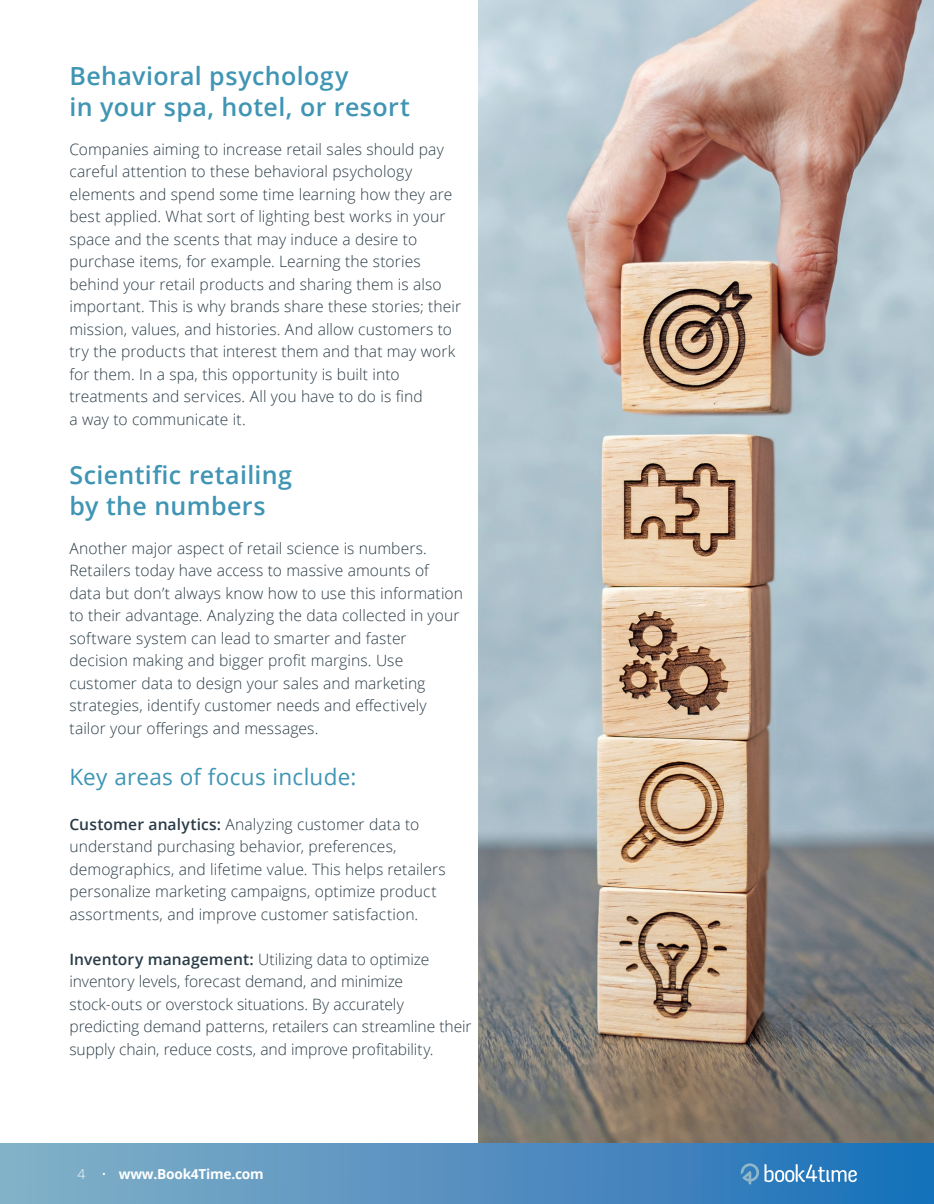
<style>
.page{position:relative;width:934px;height:1204px;background:#fff}
.page>*{position:absolute;margin:0;border:0;box-sizing:border-box;transform-origin:0 0}
.t1{font:600 25px/31.2px "Open Sans";letter-spacing:.015em;color:#3f95b3}
.t2{font:22.5px "Open Sans";letter-spacing:.015em;color:#3f95b3}
.t3{font:300 15.62px/22.5px "Open Sans";letter-spacing:.005em;color:#2a3b46}
.t4{font:700 13.75px "Open Sans";letter-spacing:-.02em;color:#fff}
.s1{font-weight:600}
.s2{font-weight:300}
</style>
<div class="page">
<img style="left:478px;top:0;width:456px;height:1143px">
<div style="left:0;top:1143px;width:934px;height:61px;background:linear-gradient(to right,#88b1c8,#1c6fb9)"></div>
<svg style="left:741px;top:1163px;width:116px;height:21px;background:#5b98ca"></svg>
<h1 class="t1" style="left:69px;top:60px;width:342px">Behavioral psychology<br>in your spa, hotel, or resort</h1>
<p class="t3" style="left:69px;top:137px;width:393px">Companies aiming to increase retail sales should pay careful attention to these behavioral psychology elements and spend some time learning how they are best applied. What sort of lighting best works in your space and the scents that may induce a desire to purchase items, for example. Learning the stories behind your retail products and sharing them is also important. This is why brands share these stories; their mission, values, and histories. And allow customers to try the products that interest them and that may work for them. In a spa, this opportunity is built into treatments and services. All you have to do is find<br>a way to communicate it.</p>
<h1 class="t1" style="left:69px;top:458px;width:224px">Scientific retailing by the numbers</h1>
<p class="t3" style="left:69px;top:536px;width:395px">Another major aspect of retail science is numbers.<br>Retailers today have access to massive amounts of data but don’t always know how to use this information to their advantage. Analyzing the data collected in your software system can lead to smarter and faster decision making and bigger profit margins. Use customer data to design your sales and marketing strategies, identify customer needs and effectively tailor your offerings and messages.</p>
<h2 class="t2" style="left:69px;top:761px;width:288px">Key areas of focus include:</h2>
<p class="t3" style="left:69px;top:812px;width:378px"><span class="s1">Customer analytics:</span> Analyzing customer data to understand purchasing behavior, preferences, demographics, and lifetime value. This helps retailers personalize marketing campaigns, optimize product assortments, and improve customer satisfaction.</p>
<p class="t3" style="left:69px;top:947px;width:404px"><span class="s1">Inventory management:</span> Utilizing data to optimize inventory levels, forecast demand, and minimize stock-outs or overstock situations. By accurately predicting demand patterns, retailers can streamline their supply chain, reduce costs, and improve profitability.</p>
<p class="t4" style="left:77px;top:1164px;width:188px"><span class="s2">4 •</span> www.Book4Time.com</p>
</div>
